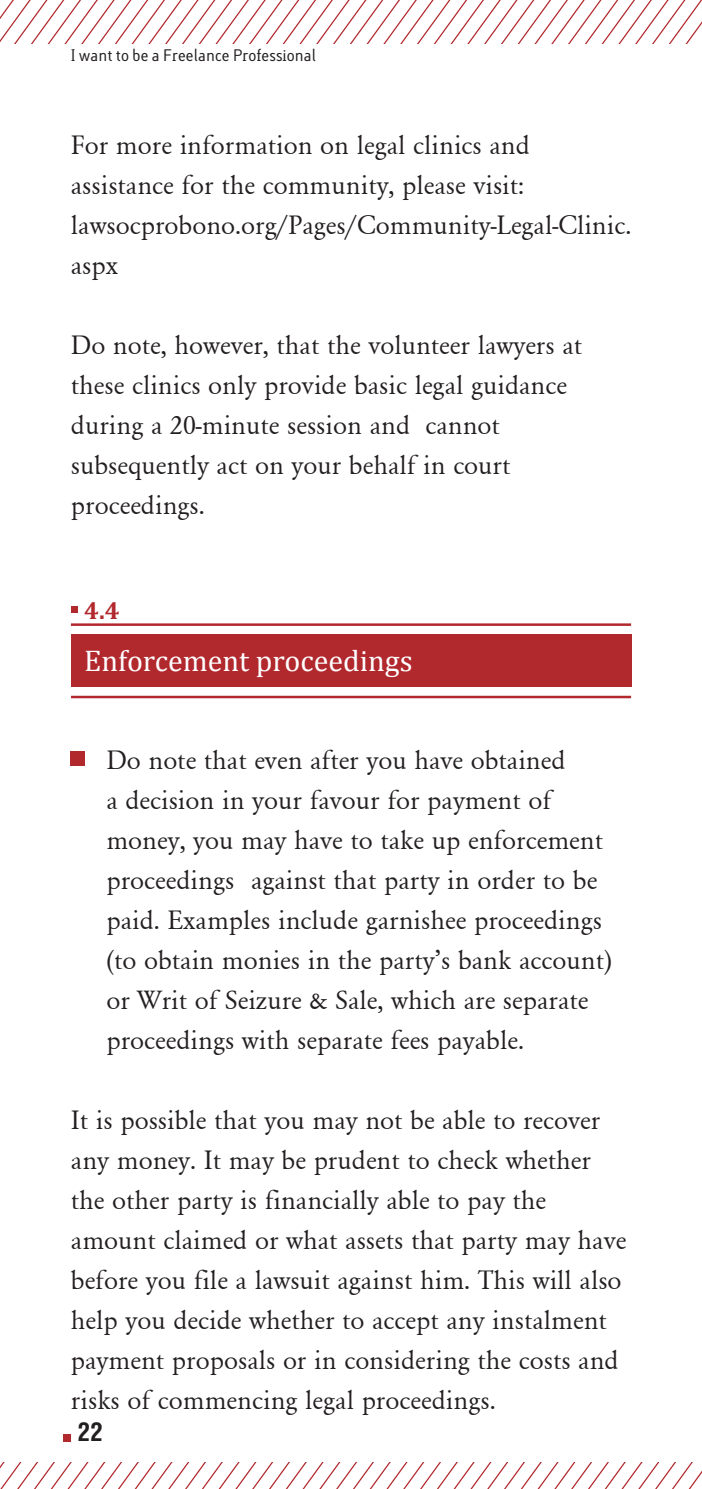
<style>
.page{position:relative;width:702px;height:1489px;background:#fff}
.page>*{position:absolute;margin:0;border:0;box-sizing:border-box;transform-origin:0 0}
.t1{font:30px "Cambria";color:#fff}
.t2{font:27.5px/40px "Garamond";color:#231f20}
.t3{font:700 25px "Cambria";color:#b1282d}
.t4{font:700 condensed 25px "Helvetica";color:#231f20}
.t5{font:15px "Lacuna";color:#231f20}
</style>
<div class="page">
<div style="left:64px;top:1433px;width:7px;height:7px;background:#b1282d"></div>
<svg style="left:0;top:0;width:702px;height:43px"></svg>
<svg style="left:0;top:1462px;width:702px;height:26px"></svg>
<div style="left:71px;top:634px;width:560px;height:53px;background:#b1282d"></div>
<hr style="left:71px;top:623px;width:560px;height:3px;background:#b1282d">
<hr style="left:71px;top:695px;width:560px;height:3px;background:#b1282d">
<div style="left:71px;top:606px;width:7px;height:7px;background:#b1282d"></div>
<div style="left:71px;top:751px;width:14px;height:15px;background:#b1282d"></div>
<p class="t5" style="left:71px;top:46px;width:247px">I want to be a Freelance Professional</p>
<p class="t2" style="left:71px;top:124px;width:562px">For more information on legal clinics and assistance for the community, please visit: lawsocprobono.org/Pages/Community-Legal-Clinic. aspx</p>
<p class="t2" style="left:71px;top:324px;width:512px">Do note, however, that the volunteer lawyers at these clinics only provide basic legal guidance during a 20-minute session and cannot subsequently act on your behalf in court proceedings.</p>
<p class="t3" style="left:84px;top:592px;width:37px">4.4</p>
<p class="t1" style="left:84px;top:642px;width:330px">Enforcement proceedings</p>
<p class="t2" style="left:106px;top:739px;width:507px">Do note that even after you have obtained<br>a decision in your favour for payment of money, you may have to take up enforcement proceedings against that party in order to be paid. Examples include garnishee proceedings (to obtain monies in the party’s bank account) or Writ of Seizure &amp; Sale, which are separate proceedings with separate fees payable.</p>
<p class="t2" style="left:71px;top:1099px;width:557px">It is possible that you may not be able to recover any money. It may be prudent to check whether the other party is financially able to pay the amount claimed or what assets that party may have before you file a lawsuit against him. This will also help you decide whether to accept any instalment payment proposals or in considering the costs and risks of commencing legal proceedings.</p>
<p class="t4" style="left:78px;top:1416px;width:26px">22</p>
</div>
